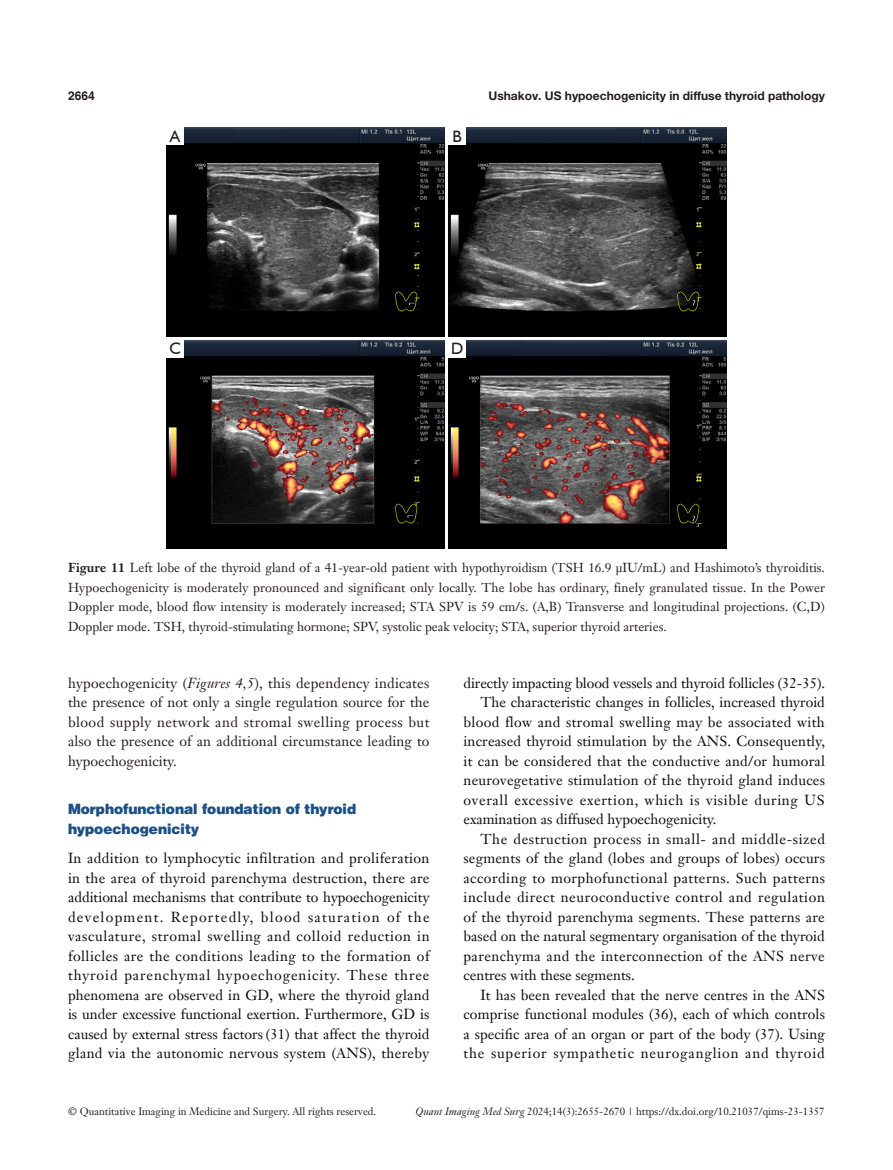
<style>
.page{position:relative;width:893px;height:1170px;background:#fff}
.page>*{position:absolute;margin:0;border:0;box-sizing:border-box;transform-origin:0 0}
.t1{font:16.5px "Humanist 521 BT";color:#231f20}
.t2{font:14.25px/19.5px "Janson Text LT";letter-spacing:.02em;color:#0d0d0d;text-align:justify}
.t3{font:14.25px/19.5px "Janson Text LT";letter-spacing:.005em;color:#231f20;text-align:justify}
.t4{font:14.25px "Janson Text LT";color:#0d0d0d}
.t5{font:14.25px "Janson Text LT";letter-spacing:.04em;color:#0d0d0d}
.t6{font:14.25px "Janson Text LT";letter-spacing:-.005em;color:#0d0d0d}
.t7{font:900 14.25px/19.5px "Helvetica";color:#1c5085}
.t8{font:14.25px "Janson Text LT";letter-spacing:.05em;color:#0d0d0d}
.t9{font:14.25px "Janson Text LT";letter-spacing:.06em;color:#0d0d0d}
.t10{font:12.75px/19.5px "Janson Text LT";color:#231f20;text-align:justify}
.t11{font:700 12px "Helvetica Neue LT Pro";color:#231f20}
.t12{font:700 12px "Helvetica";color:#231f20}
.t13{font:10.5px "Janson Text LT";color:#231f20}
.s1{font-weight:700}
.s2{font-style:italic}
</style>
<div class="page">
<img style="left:167px;top:128px;width:277px;height:208px">
<img style="left:449px;top:128px;width:277px;height:208px">
<img style="left:167px;top:340px;width:277px;height:208px">
<img style="left:449px;top:340px;width:277px;height:208px">
<div style="left:167px;top:340px;width:17px;height:17px;background:#fff"></div>
<div style="left:449px;top:340px;width:17px;height:17px;background:#fff"></div>
<div style="left:449px;top:128px;width:17px;height:17px;background:#fff"></div>
<div style="left:167px;top:128px;width:17px;height:17px;background:#fff"></div>
<p class="t12" style="left:68px;top:88px;width:28px">2664</p>
<p class="t11" style="left:488px;top:88px;width:338px">Ushakov. US hypoechogenicity in diffuse thyroid pathology</p>
<p class="t1" style="left:170px;top:126px;width:12px">A</p>
<p class="t1" style="left:452px;top:126px;width:11px">B</p>
<p class="t1" style="left:169px;top:338px;width:13px">C</p>
<p class="t1" style="left:451px;top:338px;width:14px">D</p>
<p class="t10" style="left:68px;top:558px;width:759px"><span class="s1">Figure 11</span> Left lobe of the thyroid gland of a 41-year-old patient with hypothyroidism (TSH 16.9 µIU/mL) and Hashimoto’s thyroiditis.<br>Hypoechogenicity is moderately pronounced and significant only locally. The lobe has ordinary, finely granulated tissue. In the Power Doppler mode, blood flow intensity is moderately increased; STA SPV is 59 cm/s. (A,B) Transverse and longitudinal projections. (C,D)<br>Doppler mode. TSH, thyroid-stimulating hormone; SPV, systolic peak velocity; STA, superior thyroid arteries.</p>
<p class="t3" style="left:68px;top:672px;width:363px">hypoechogenicity (<span class="s2">Figures 4,5</span>), this dependency indicates the presence of not only a single regulation source for the blood supply network and stromal swelling process but also the presence of an additional circumstance leading to hypoechogenicity.</p>
<p class="t7" style="left:68px;top:799px;width:290px">Morphofunctional foundation of thyroid hypoechogenicity</p>
<p class="t2" style="left:68px;top:848px;width:363px">In addition to lymphocytic infiltration and proliferation in the area of thyroid parenchyma destruction, there are additional mechanisms that contribute to hypoechogenicity development. Reportedly, blood saturation of the vasculature, stromal swelling and colloid reduction in follicles are the conditions leading to the formation of thyroid parenchymal hypoechogenicity. These three phenomena are observed in GD, where the thyroid gland is under excessive functional exertion. Furthermore, GD is caused by external stress factors (31) that affect the thyroid gland via the autonomic nervous system (ANS), thereby</p>
<p class="t6" style="left:463px;top:673px;width:363px">directly impacting blood vessels and thyroid follicles (32-35).</p>
<p class="t4" style="left:480px;top:693px;width:346px">The characteristic changes in follicles, increased thyroid</p>
<p class="t2" style="left:463px;top:711px;width:363px">blood flow and stromal swelling may be associated with</p>
<p class="t2" style="left:463px;top:731px;width:363px">increased thyroid stimulation by the ANS. Consequently,</p>
<p class="t2" style="left:463px;top:750px;width:363px">it can be considered that the conductive and/or humoral</p>
<p class="t2" style="left:463px;top:770px;width:363px">neurovegetative stimulation of the thyroid gland induces</p>
<p class="t8" style="left:463px;top:790px;width:363px">overall excessive exertion, which is visible during US</p>
<p class="t4" style="left:463px;top:810px;width:254px">examination as diffused hypoechogenicity.</p>
<p class="t5" style="left:480px;top:829px;width:346px">The destruction process in small- and middle-sized</p>
<p class="t2" style="left:463px;top:848px;width:363px">segments of the gland (lobes and groups of lobes) occurs</p>
<p class="t2" style="left:463px;top:867px;width:363px">according to morphofunctional patterns. Such patterns</p>
<p class="t5" style="left:463px;top:888px;width:363px">include direct neuroconductive control and regulation</p>
<p class="t2" style="left:463px;top:906px;width:363px">of the thyroid parenchyma segments. These patterns are</p>
<p class="t4" style="left:463px;top:927px;width:363px">based on the natural segmentary organisation of the thyroid</p>
<p class="t2" style="left:463px;top:945px;width:363px">parenchyma and the interconnection of the ANS nerve</p>
<p class="t4" style="left:463px;top:966px;width:173px">centres with these segments.</p>
<p class="t2" style="left:480px;top:984px;width:346px">It has been revealed that the nerve centres in the ANS</p>
<p class="t2" style="left:463px;top:1004px;width:363px">comprise functional modules (36), each of which controls</p>
<p class="t2" style="left:463px;top:1023px;width:363px">a specific area of an organ or part of the body (37). Using</p>
<p class="t9" style="left:463px;top:1044px;width:363px">the superior sympathetic neuroganglion and thyroid</p>
<p class="t13" style="left:68px;top:1104px;width:310px">© Quantitative Imaging in Medicine and Surgery. All rights reserved.</p>
<p class="t13" style="left:416px;top:1104px;width:411px"><span class="s2">Quant Imaging Med Surg</span> 2024;14(3):2655-2670 | https://dx.doi.org/10.21037/qims-23-1357</p>
</div>
